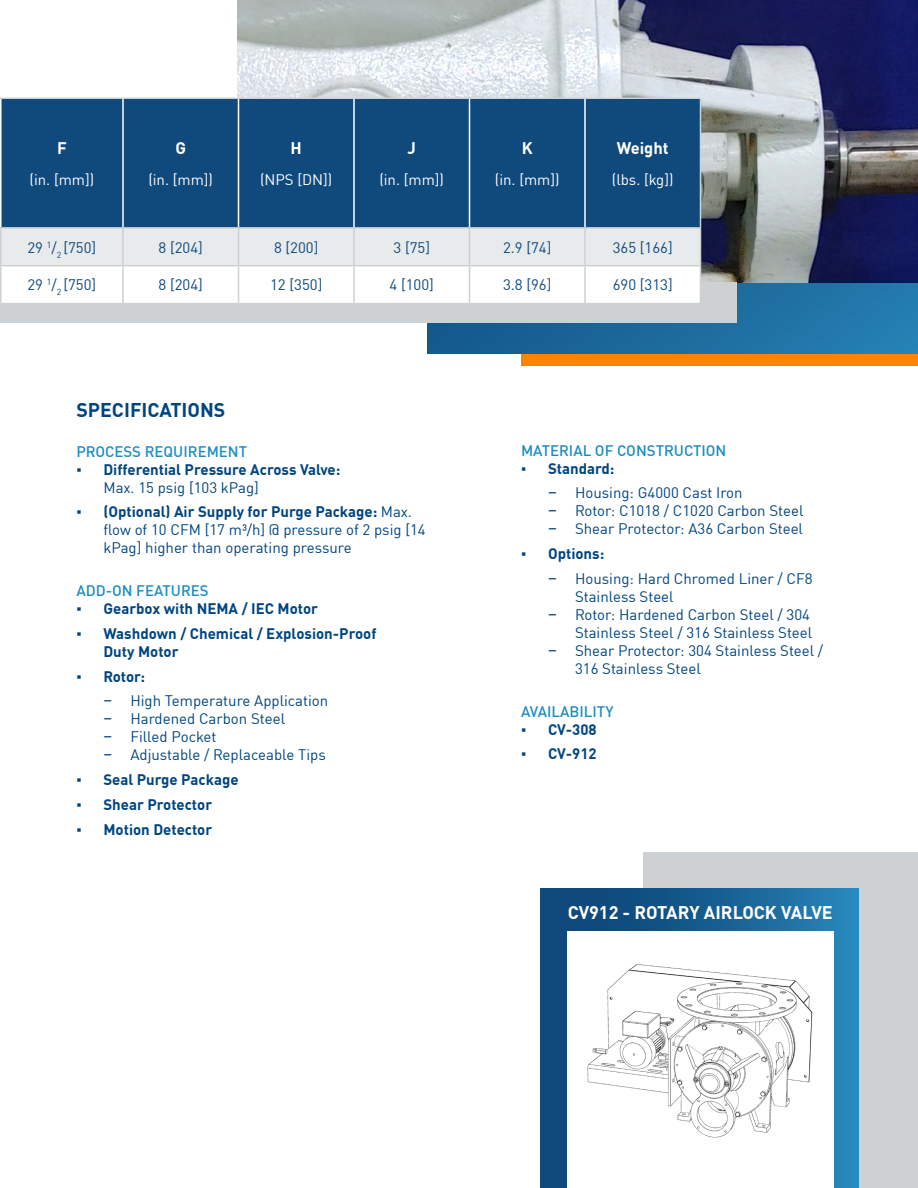
<style>
.page{position:relative;width:918px;height:1188px;background:#fff}
.page>*{position:absolute;margin:0;border:0;box-sizing:border-box;transform-origin:0 0}
.t1{font:700 19.5px "DIN Offc";color:#004580}
.t2{font:700 18px "DIN Offc";color:#fff}
.t3{font:700 16.5px "DIN Offc";color:#fff}
.t4{font:15px/18px "DIN Offc";color:#004580}
.t5{font:700 15px/18px "DIN Offc";color:#004580}
.t6{font:15px "DIN Offc";color:#10497c}
.t7{font:500 15px "DIN Offc";color:#1c8dc1}
.t8{font:15px "DIN Offc";color:#fff}
.s1{font-family:"Arial";font-weight:400}
.s2{font-weight:400}
.s3{font-family:"Arial"}
.s4{font-weight:700}
</style>
<div class="page">
<div style="left:521px;top:353px;width:397px;height:12px;background:#ff8300"></div>
<div style="left:428px;top:0;width:490px;height:353px;background:linear-gradient(to right,#14598b,#257bae)"></div>
<img style="left:238px;top:0;width:680px;height:282px">
<div style="left:644px;top:852px;width:274px;height:336px;background:#cdd1d3"></div>
<div style="left:0;top:282px;width:737px;height:41px;background:#cdd1d3"></div>
<div style="left:2px;top:99px;width:698px;height:128px;background:#10497c"></div>
<hr style="left:122px;top:99px;width:2px;height:128px;background:#fff">
<hr style="left:238px;top:99px;width:1px;height:128px;background:#fff">
<hr style="left:353px;top:99px;width:2px;height:128px;background:#fff">
<hr style="left:469px;top:99px;width:1px;height:128px;background:#fff">
<hr style="left:584px;top:99px;width:2px;height:128px;background:#fff">
<hr style="left:1px;top:98px;width:122px;height:1px;background:#cdd1d3">
<hr style="left:123px;top:98px;width:115px;height:1px;background:#cdd1d3">
<hr style="left:238px;top:98px;width:116px;height:1px;background:#cdd1d3">
<hr style="left:354px;top:98px;width:116px;height:1px;background:#cdd1d3">
<hr style="left:470px;top:98px;width:115px;height:1px;background:#cdd1d3">
<hr style="left:585px;top:98px;width:116px;height:1px;background:#cdd1d3">
<hr style="left:700px;top:99px;width:1px;height:128px;background:#cdd1d3">
<hr style="left:585px;top:227px;width:116px;height:2px;background:#cdd1d3">
<hr style="left:700px;top:229px;width:1px;height:36px;background:#cdd1d3">
<hr style="left:700px;top:266px;width:1px;height:37px;background:#cdd1d3">
<svg style="left:0;top:227px;width:700px;height:76px"></svg>
<hr style="left:1px;top:265px;width:122px;height:1px;background:#cdd1d3">
<hr style="left:0;top:266px;width:2px;height:37px;background:#cdd1d3">
<hr style="left:123px;top:265px;width:115px;height:1px;background:#cdd1d3">
<hr style="left:122px;top:266px;width:2px;height:37px;background:#cdd1d3">
<hr style="left:238px;top:265px;width:116px;height:1px;background:#cdd1d3">
<hr style="left:238px;top:266px;width:1px;height:37px;background:#cdd1d3">
<hr style="left:354px;top:265px;width:116px;height:1px;background:#cdd1d3">
<hr style="left:353px;top:266px;width:2px;height:37px;background:#cdd1d3">
<hr style="left:470px;top:265px;width:115px;height:1px;background:#cdd1d3">
<hr style="left:469px;top:266px;width:1px;height:37px;background:#cdd1d3">
<hr style="left:585px;top:265px;width:116px;height:1px;background:#cdd1d3">
<hr style="left:584px;top:266px;width:2px;height:37px;background:#cdd1d3">
<div style="left:541px;top:889px;width:318px;height:299px;background:linear-gradient(to right,#0a3d6f,#2582b4)"></div>
<div style="left:567px;top:931px;width:267px;height:257px;background:#fff"></div>
<img style="left:587px;top:964px;width:226px;height:174px">
<p class="t3" style="left:57px;top:137px;width:11px">F</p>
<p class="t8" style="left:30px;top:170px;width:66px">(in. [mm])</p>
<p class="t3" style="left:175px;top:137px;width:12px">G</p>
<p class="t8" style="left:148px;top:170px;width:66px">(in. [mm])</p>
<p class="t3" style="left:291px;top:137px;width:13px">H</p>
<p class="t8" style="left:260px;top:170px;width:74px">(NPS [DN])</p>
<p class="t3" style="left:408px;top:137px;width:10px">J</p>
<p class="t8" style="left:379px;top:170px;width:66px">(in. [mm])</p>
<p class="t3" style="left:522px;top:137px;width:12px">K</p>
<p class="t8" style="left:495px;top:170px;width:66px">(in. [mm])</p>
<p class="t3" style="left:617px;top:137px;width:53px">Weight</p>
<p class="t8" style="left:612px;top:170px;width:63px">(lbs. [kg])</p>
<p class="t6" style="left:27px;top:238px;width:70px">29 <sup>1</sup>/<sub>2</sub> [750]</p>
<p class="t6" style="left:159px;top:238px;width:46px">8 [204]</p>
<p class="t6" style="left:274px;top:238px;width:46px">8 [200]</p>
<p class="t6" style="left:393px;top:238px;width:38px">3 [75]</p>
<p class="t6" style="left:503px;top:238px;width:50px">2.9 [74]</p>
<p class="t6" style="left:613px;top:238px;width:62px">365 [166]</p>
<p class="t6" style="left:27px;top:276px;width:70px">29 <sup>1</sup>/<sub>2</sub> [750]</p>
<p class="t6" style="left:159px;top:276px;width:46px">8 [204]</p>
<p class="t6" style="left:270px;top:276px;width:54px">12 [350]</p>
<p class="t6" style="left:390px;top:276px;width:46px">4 [100]</p>
<p class="t6" style="left:503px;top:276px;width:50px">3.8 [96]</p>
<p class="t6" style="left:613px;top:276px;width:62px">690 [313]</p>
<h1 class="t1" style="left:76px;top:397px;width:151px">SPECIFICATIONS</h1>
<p class="t7" style="left:76px;top:442px;width:172px">PROCESS REQUIREMENT</p>
<p class="t5" style="left:103px;top:460px;width:239px;text-indent:-27px"><span class="s1">▪</span> Differential Pressure Across Valve:<br><span class="s2">Max. 15 psig [103 kPag]</span></p>
<p class="t4" style="left:103px;top:503px;width:324px;text-indent:-27px"><span class="s3">▪</span> <span class="s4">(Optional) Air Supply for Purge Package:</span> Max. flow of 10 CFM [17 m³/h] @ pressure of 2 psig [14 kPag] higher than operating pressure</p>
<p class="t7" style="left:76px;top:581px;width:134px">ADD-ON FEATURES</p>
<p class="t5" style="left:76px;top:599px;width:243px"><span class="s1">▪</span> Gearbox with NEMA / IEC Motor</p>
<p class="t5" style="left:103px;top:624px;width:275px;text-indent:-27px"><span class="s1">▪</span> Washdown / Chemical / Explosion-Proof<br>Duty Motor</p>
<p class="t4" style="left:103px;top:664px;width:226px;line-height:24.8px;text-indent:-27px"><span class="s3">▪</span> <span class="s4">Rotor:<br></span><span class="s3">−</span> High Temperature Application</p>
<p class="t4" style="left:103px;top:710px;width:224px"><span class="s3">−</span> Hardened Carbon Steel<br><span class="s3">−</span> Filled Pocket<br><span class="s3">−</span> Adjustable / Replaceable Tips</p>
<p class="t5" style="left:76px;top:770px;width:164px"><span class="s1">▪</span> Seal Purge Package</p>
<p class="t5" style="left:76px;top:795px;width:137px"><span class="s1">▪</span> Shear Protector</p>
<p class="t5" style="left:76px;top:820px;width:137px"><span class="s1">▪</span> Motion Detector</p>
<p class="t7" style="left:521px;top:441px;width:207px">MATERIAL OF CONSTRUCTION</p>
<p class="t4" style="left:548px;top:455px;width:196px;line-height:24.8px;text-indent:-27px"><span class="s3">▪</span> <span class="s4">Standard:<br></span><span class="s3">−</span> Housing: G4000 Cast Iron</p>
<p class="t4" style="left:548px;top:502px;width:257px"><span class="s3">−</span> Rotor: C1018 / C1020 Carbon Steel <span class="s3">−</span> Shear Protector: A36 Carbon Steel</p>
<p class="t4" style="left:548px;top:541px;width:266px;line-height:24.8px;text-indent:-27px"><span class="s3">▪</span> <span class="s4">Options:<br></span><span class="s3">−</span> Housing: Hard Chromed Liner / CF8</p>
<p class="t4" style="left:575px;top:587px;width:100px">Stainless Steel</p>
<p class="t4" style="left:548px;top:605px;width:264px"><span class="s3">−</span> Rotor: Hardened Carbon Steel / 304</p>
<p class="t4" style="left:575px;top:623px;width:239px">Stainless Steel / 316 Stainless Steel</p>
<p class="t4" style="left:548px;top:641px;width:277px"><span class="s3">−</span> Shear Protector: 304 Stainless Steel /</p>
<p class="t4" style="left:575px;top:659px;width:127px">316 Stainless Steel</p>
<p class="t7" style="left:521px;top:702px;width:94px">AVAILABILITY</p>
<p class="t5" style="left:521px;top:719px;width:77px"><span class="s1">▪</span> CV-308</p>
<p class="t5" style="left:521px;top:744px;width:77px"><span class="s1">▪</span> CV-912</p>
<p class="t2" style="left:568px;top:901px;width:267px">CV912 - ROTARY AIRLOCK VALVE</p>
</div>
